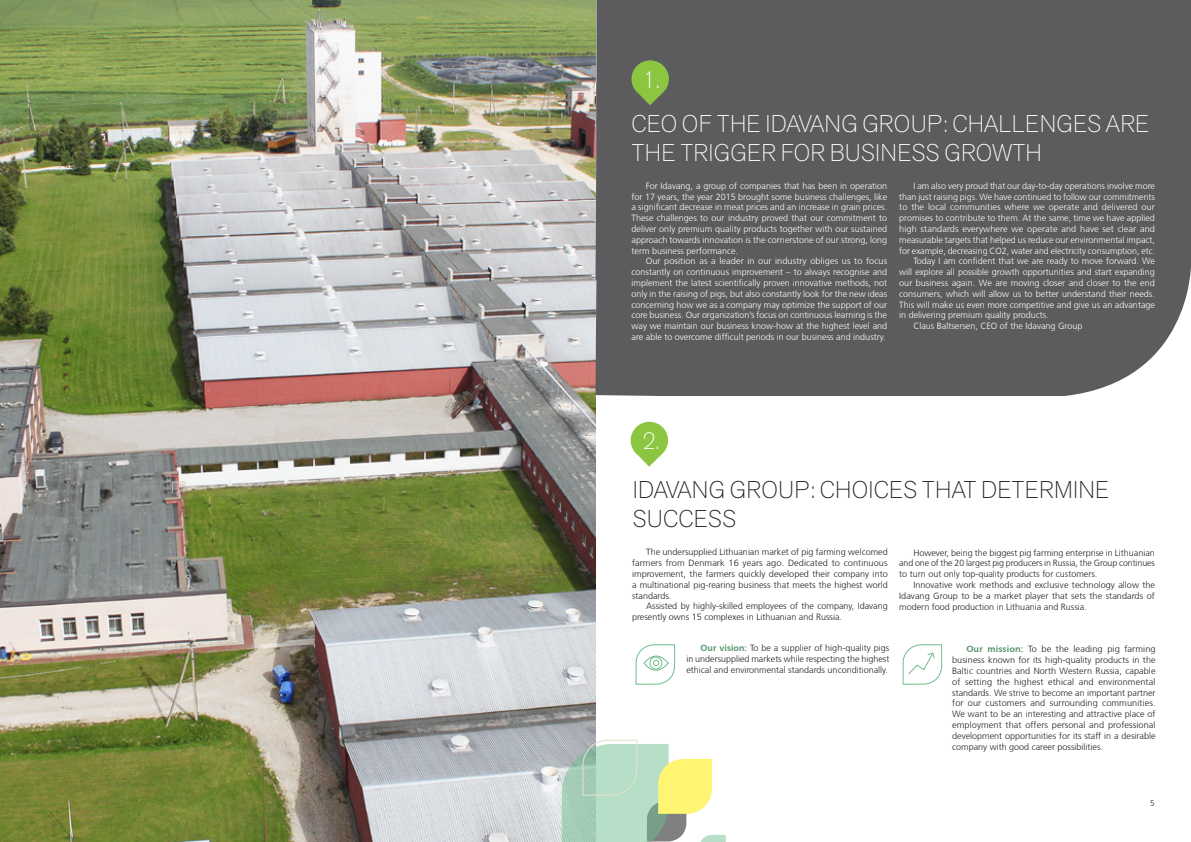
<style>
.page{position:relative;width:1191px;height:842px;background:#fff}
.page>*{position:absolute;margin:0;border:0;box-sizing:border-box;transform-origin:0 0}
.t1{font:200 24px "Akzid Grtsk Next";letter-spacing:.01em;color:#fff}
.t2{font:200 24px "Akzid Grtsk Next";letter-spacing:.01em;color:#231f20}
.t3{font:300 9px/10.8px "Frutiger CE";color:#fff;text-align:justify}
.t4{font:300 9px/10.8px "Frutiger CE";color:#231f20;text-align:justify}
.t5{font:300 8px "Frutiger CE";color:#231f20}
.s1{font-weight:700;color:#589570}
</style>
<div class="page">
<img style="left:0;top:0;width:595px;height:842px">
<div style="left:595px;top:281px;width:309px;height:115px;background:#5c5c5f"></div>
<div style="left:595px;top:0;width:596px;height:281px;background:#5c5c5f"></div>
<div style="left:904px;top:127px;width:287px;height:269px;background:#5c5c5f"></div>
<svg style="left:635px;top:644px;width:40px;height:41px"></svg>
<svg style="left:902px;top:644px;width:40px;height:41px"></svg>
<svg style="left:631px;top:60px;width:38px;height:46px;background:#7ba24a"></svg>
<svg style="left:630px;top:422px;width:38px;height:45px"></svg>
<svg style="left:562px;top:739px;width:164px;height:103px"></svg>
<h1 class="t1" style="left:643px;top:64px;width:18px">1.</h1>
<h1 class="t1" style="left:631px;top:108px;width:147px">CEO OF TH E IDAVAN</h1>
<h1 class="t1" style="left:841px;top:108px;width:141px">G GROUP: CHALL</h1>
<h1 class="t1" style="left:1025px;top:108px;width:126px">ENGES ARE</h1>
<h1 class="t1" style="left:631px;top:137px;width:212px">TH E TRIGGER FOR BUSIN</h1>
<h1 class="t1" style="left:897px;top:137px;width:112px">ESS GROWTH</h1>
<p class="t3" style="left:913px;top:180px;width:243px">I am also very proud that our day-to-day operations involve more</p>
<p class="t3" style="left:899px;top:191px;width:257px">than just raising pigs. We have continued to follow our commitments</p>
<p class="t3" style="left:899px;top:202px;width:257px">to the local communities where we operate and delivered our</p>
<p class="t3" style="left:899px;top:213px;width:257px">promises to contribute to them. At the same, time we have applied</p>
<p class="t3" style="left:899px;top:223px;width:257px">high standards everywhere we operate and have set clear and</p>
<p class="t3" style="left:899px;top:234px;width:257px">measurable targets that helped us reduce our environmental impact,</p>
<p class="t3" style="left:899px;top:245px;width:257px">for example, decreasing CO2, water and electricity consumption, etc.</p>
<p class="t3" style="left:913px;top:256px;width:243px">Today I am confident that we are ready to move forward. We</p>
<p class="t3" style="left:899px;top:267px;width:257px">will explore all possible growth opportunities and start expanding</p>
<p class="t3" style="left:899px;top:277px;width:257px">our business again. We are moving closer and closer to the end</p>
<p class="t3" style="left:899px;top:288px;width:257px">consumers, which will allow us to better understand their needs.</p>
<p class="t3" style="left:899px;top:299px;width:257px">This will make us even more competitive and give us an advantage</p>
<p class="t3" style="left:899px;top:310px;width:151px">in delivering premium quality products.</p>
<p class="t3" style="left:913px;top:321px;width:170px">Claus Baltsersen, CEO of the Idavang Group</p>
<p class="t3" style="left:631px;top:180px;width:257px;text-indent:14px">For Idavang, a group of companies that has been in operation for 17 years, the year 2015 brought some business challenges, like a significant decrease in meat prices and an increase in grain prices.<br>These challenges to our industry proved that our commitment to deliver only premium quality products together with our sustained approach towards innovation is the cornerstone of our strong, long term business performance.</p>
<p class="t3" style="left:631px;top:256px;width:257px;text-indent:14px">Our position as a leader in our industry obliges us to focus constantly on continuous improvement – to always recognise and implement the latest scientifically proven innovative methods, not only in the raising of pigs, but also constantly look for the new ideas concerning how we as a company may optimize the support of our core business. Our organization’s focus on continuous learning is the way we maintain our business know-how at the highest level and are able to overcome difficult periods in our business and industry.</p>
<h1 class="t1" style="left:642px;top:425px;width:18px">2.</h1>
<h1 class="t2" style="left:633px;top:474px;width:13px">IDAVAN</h1>
<h1 class="t2" style="left:708px;top:474px;width:228px">G GROUP: CHOICES THAT</h1>
<h1 class="t2" style="left:981px;top:474px;width:72px">DETERMIN</h1>
<h1 class="t2" style="left:1095px;top:474px;width:16px">E</h1>
<h1 class="t2" style="left:633px;top:503px;width:90px">SU CCESS</h1>
<p class="t4" style="left:899px;top:547px;width:257px;text-indent:14px">However, being the biggest pig farming enterprise in Lithuanian and one of the 20 largest pig producers in Russia, the Group continues to turn out only top-quality products for customers.</p>
<p class="t4" style="left:899px;top:579px;width:257px;text-indent:14px">Innovative work methods and exclusive technology allow the Idavang Group to be a market player that sets the standards of modern food production in Lithuania and Russia.</p>
<p class="t4" style="left:632px;top:547px;width:257px;text-indent:14px">The undersupplied Lithuanian market of pig farming welcomed farmers from Denmark 16 years ago. Dedicated to continuous improvement, the farmers quickly developed their company into a multinational pig-rearing business that meets the highest world standards.</p>
<p class="t4" style="left:632px;top:601px;width:257px;text-indent:14px">Assisted by highly-skilled employees of the company, Idavang presently owns 15 complexes in Lithuanian and Russia.</p>
<p class="t4" style="left:686px;top:642px;width:204px;text-indent:14px"><span class="s1">Our vision:</span> To be a supplier of high-quality pigs in undersupplied markets while respecting the highest ethical and environmental standards unconditionally.</p>
<p class="t4" style="left:952px;top:644px;width:205px;text-indent:14px"><span class="s1">Our mission:</span> To be the leading pig farming business known for its high-quality products in the Baltic countries and North Western Russia, capable of setting the highest ethical and environmental standards. We strive to become an important partner for our customers and surrounding communities.<br>We want to be an interesting and attractive place of employment that offers personal and professional development opportunities for its staff in a desirable company with good career possibilities.</p>
<p class="t5" style="left:1150px;top:798px;width:6px">5</p>
</div>
